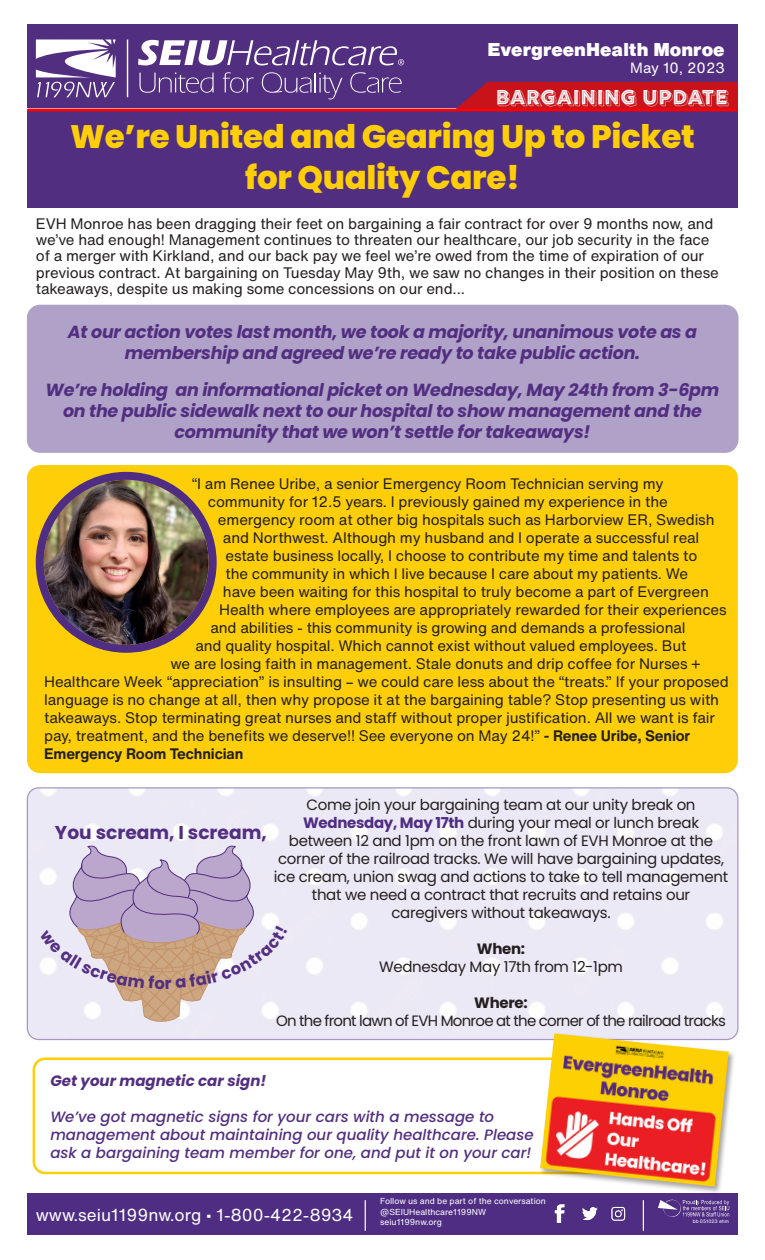
<style>
.page{position:relative;width:765px;height:1260px;background:#fff}
.page>*{position:absolute;margin:0;border:0;box-sizing:border-box;transform-origin:0 0}
.t1{font:800 32.5px/41.2px "Poppins";letter-spacing:-.01em;color:#fece08;text-align:center}
.Sub-head01{font:21.88px "Rig Bold Inline Extrude";color:#fff}
.t2{font:700 18.62px "Poppins";color:#522e81}
.Pa1{font:900 18.25px "Helvetica Now Text";color:#fff}
.t3{font:italic 700 17.5px/21px "Poppins";letter-spacing:-.015em;color:#522e81;text-align:center}
.t4{font:17px "Helvetica Now Text";color:#fff}
.t5{font:15px/16.2px "Helvetica Now Text";letter-spacing:-.01em;color:#231f20}
.t6{font:15px/18px "Poppins";letter-spacing:-.02em;color:#231f20;text-align:center}
.t7{font:italic 500 15px/18px "Poppins";color:#522e81}
.t8{font:15px "Poppins";letter-spacing:-.05em;color:#231f20}
.t9{font:700 15px "Helvetica Now Text";letter-spacing:-.01em;color:#231f20}
.t10{font:italic 700 15px "Poppins";color:#522e81}
.t11{font:700 15px "Poppins";letter-spacing:-.02em;color:#231f20}
.Pa1-2{font:14.62px "Helvetica Now Text";color:#fff}
.t12{font:8.5px/10.2px "Helvetica Now Text";color:#fff}
.t13{font:4.88px "Helvetica Now Text";color:#fff}
.s1{font-weight:700}
.s2{font-weight:700;color:#4f2d83}
</style>
<div class="page">
<div style="left:27px;top:305px;width:712px;height:148px;background:#afa1c7;border-radius:13px"></div>
<div style="left:27px;top:465px;width:711px;height:308px;background:#fece08;border-radius:13px"></div>
<img style="left:44px;top:480px;width:165px;height:165px;border-radius:82px">
<div style="left:36px;top:472px;width:181px;height:181px;border:8px solid #4f2d83;border-radius:50%"></div>
<div style="left:33px;top:1058px;width:633px;height:116px;border:2px solid #fece08;border-radius:11px"></div>
<div style="left:539px;top:1032px;width:197px;height:162px;background:#231f20;opacity:.4"></div>
<img style="left:540px;top:1033px;width:189px;height:154px">
<div style="left:27px;top:1193px;width:711px;height:41px;background:#4f2d83"></div>
<svg style="left:658px;top:1199px;width:71px;height:18px"></svg>
<img style="left:582px;top:1207px;width:16px;height:14px">
<img style="left:611px;top:1206px;width:15px;height:15px">
<img style="left:555px;top:1204px;width:9px;height:19px">
<hr style="left:365px;top:1200px;width:1px;height:31px;background:#fff">
<hr style="left:643px;top:1200px;width:1px;height:31px;background:#fff">
<div style="left:27px;top:111px;width:711px;height:97px;background:#522e81"></div>
<div style="left:27px;top:24px;width:711px;height:84px;background:#522e81"></div>
<hr style="left:127px;top:40px;width:1px;height:57px;background:#fff">
<svg style="left:139px;top:73px;width:75px;height:20px"></svg>
<svg style="left:223px;top:72px;width:31px;height:21px"></svg>
<svg style="left:262px;top:72px;width:81px;height:27px"></svg>
<svg style="left:350px;top:72px;width:52px;height:21px"></svg>
<svg style="left:138px;top:40px;width:266px;height:25px"></svg>
<svg style="left:36px;top:39px;width:80px;height:58px"></svg>
<svg style="left:453px;top:82px;width:285px;height:27px"></svg>
<hr style="left:27px;top:109px;width:711px;height:2px;background:#f00">
<svg style="left:39px;top:844px;width:248px;height:186px"></svg>
<p class="Pa1" style="left:487px;top:35px;width:239px">EvergreenHealth Monroe</p>
<p class="Pa1-2" style="left:630px;top:57px;width:96px">May 10, 2023</p>
<p class="Sub-head01" style="left:496px;top:85px;width:234px">BARGAINING UPDATE</p>
<p class="t1" style="left:70px;top:116px;width:626px">We’re United and Gearing Up to Picket for Quality Care!</p>
<p class="t5" style="left:36px;top:215px;width:684px">EVH Monroe has been dragging their feet on bargaining a fair contract for over 9 months now, and we’ve had enough! Management continues to threaten our healthcare, our job security in the face of a merger with Kirkland, and our back pay we feel we’re owed from the time of expiration of our previous contract. At bargaining on Tuesday May 9th, we saw no changes in their position on these takeaways, despite us making some concessions on our end...</p>
<p class="t3" style="left:68px;top:321px;width:631px">At our action votes last month, we took a majority, unanimous vote as a membership and agreed we’re ready to take public action.</p>
<p class="t3" style="left:46px;top:380px;width:675px">We’re holding an informational picket on Wednesday, May 24th from 3-6pm on the public sidewalk next to our hospital to show management and the community that we won’t settle for takeaways!</p>
<p class="t5" style="left:192px;top:475px;width:473px">“I am Renee Uribe, a senior Emergency Room Technician serving my</p>
<p class="t5" style="left:208px;top:493px;width:461px">community for 12.5 years. I previously gained my experience in the</p>
<p class="t5" style="left:218px;top:511px;width:498px">emergency room at other big hospitals such as Harborview ER, Swedish</p>
<p class="t5" style="left:223px;top:529px;width:478px">and Northwest. Although my husband and I operate a successful real</p>
<p class="t5" style="left:225px;top:547px;width:473px">estate business locally, I choose to contribute my time and talents to</p>
<p class="t5" style="left:225px;top:565px;width:464px">the community in which I live because I care about my patients. We</p>
<p class="t5" style="left:223px;top:583px;width:487px">have been waiting for this hospital to truly become a part of Evergreen</p>
<p class="t5" style="left:219px;top:601px;width:509px">Health where employees are appropriately rewarded for their experiences</p>
<p class="t5" style="left:210px;top:619px;width:477px">and abilities - this community is growing and demands a professional</p>
<p class="t5" style="left:195px;top:637px;width:493px">and quality hospital. Which cannot exist without valued employees. But</p>
<p class="t5" style="left:170px;top:655px;width:532px">we are losing faith in management. Stale donuts and drip coffee for Nurses +</p>
<p class="t5" style="left:44px;top:673px;width:686px">Healthcare Week “appreciation” is insulting – we could care less about the “treats.” If your proposed</p>
<p class="t5" style="left:44px;top:691px;width:676px">language is no change at all, then why propose it at the bargaining table? Stop presenting us with</p>
<p class="t5" style="left:44px;top:709px;width:672px">takeaways. Stop terminating great nurses and staff without proper justification. All we want is fair</p>
<p class="t5" style="left:44px;top:727px;width:648px">pay, treatment, and the benefits we deserve!! See everyone on May 24!” <span class="s1">- Renee Uribe, Senior</span></p>
<p class="t9" style="left:44px;top:742px;width:201px">Emergency Room Technician</p>
<p class="t2" style="left:55px;top:822px;width:213px">You scream, I scream,</p>
<p class="t6" style="left:274px;top:796px;width:456px">Come join your bargaining team at our unity break on <span class="s2">Wednesday, May 17th</span> during your meal or lunch break between 12 and 1pm on the front lawn of EVH Monroe at the corner of the railroad tracks. We will have bargaining updates, ice cream, union swag and actions to take to tell management that we need a contract that recruits and retains our caregivers without takeaways.</p>
<p class="t11" style="left:477px;top:940px;width:50px">When:</p>
<p class="t6" style="left:379px;top:958px;width:246px">Wednesday May 17th from 12-1pm</p>
<p class="t11" style="left:474px;top:994px;width:55px">Where:</p>
<p class="t8" style="left:276px;top:1012px;width:451px">On the front lawn of EVH Monroe at the corner of the railroad tracks</p>
<p class="t10" style="left:50px;top:1072px;width:218px">Get your magnetic car sign!</p>
<p class="t7" style="left:50px;top:1108px;width:485px">We’ve got magnetic signs for your cars with a message to management about maintaining our quality healthcare. Please ask a bargaining team member for one, and put it on your car!</p>
<p class="t12" style="left:380px;top:1196px;width:167px">Follow us and be part of the conversation @SEIUHealthcare1199NW</p>
<p class="t4" style="left:36px;top:1202px;width:319px">www.seiu1199nw.org • 1-800-422-8934</p>
<p class="t12" style="left:380px;top:1216px;width:63px">seiu1199nw.org</p>
<p class="t13" style="left:693px;top:1218px;width:38px">bb 051023 ehm</p>
</div>
